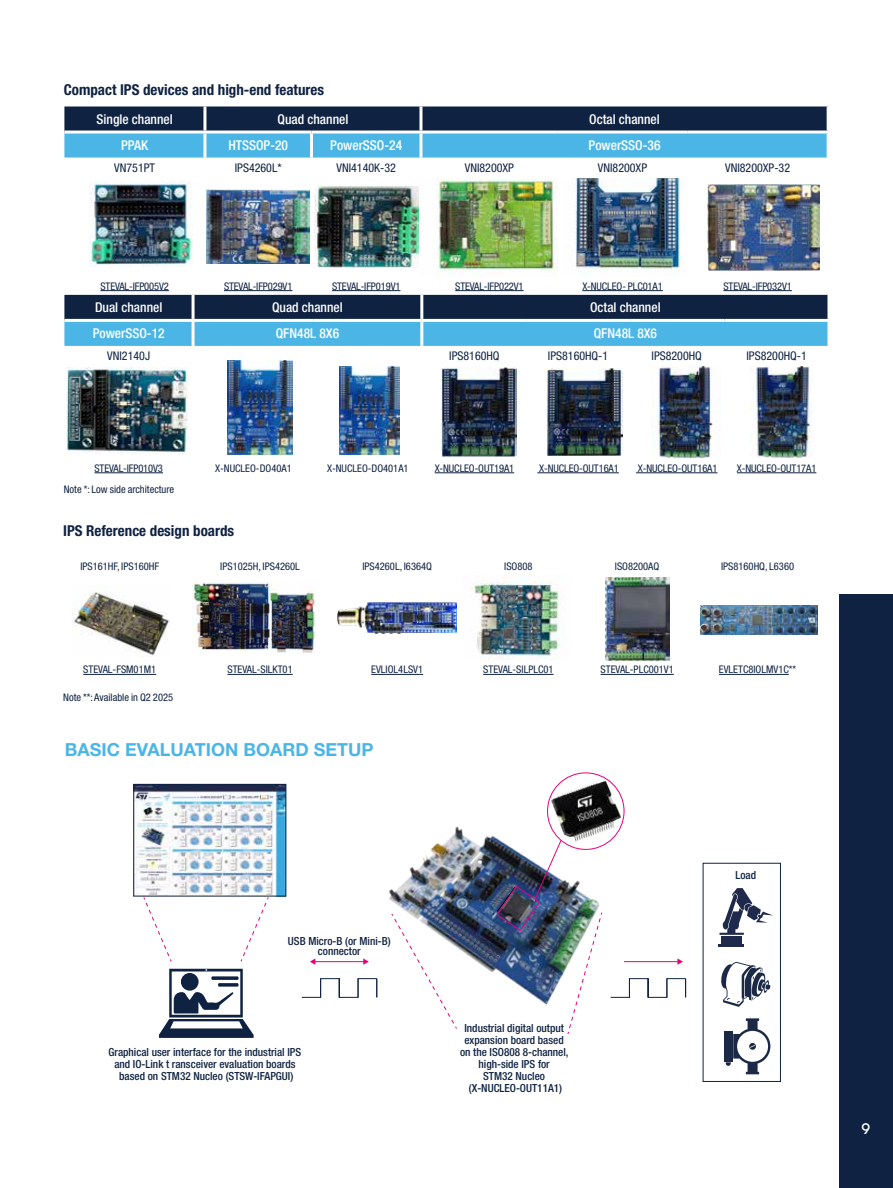
<style>
.page{position:relative;width:893px;height:1188px;background:#fff}
.page>*{position:absolute;margin:0;border:0;box-sizing:border-box;transform-origin:0 0}
.t1{font:700 18px "Helvetica Neue LT Std";color:#4bb6e6}
.t2{font:700 condensed 15px "Helvetica Neue LT Std";color:#0f2241}
.t3{font:500 15px "Lubalin Graph Std";color:#fff}
.t4{font:500 condensed 13.5px "Helvetica Neue LT Std";color:#fff}
.t5{font:condensed 12px "Helvetica Neue LT Std";color:#0f2241}
.t6{font:500 condensed 11.1px/12px "Helvetica Neue LT Std";color:#0f2241;text-align:center}
.t7{font:condensed 10.5px "Helvetica Neue LT Std";color:#0f2241}
</style>
<div class="page">
<div style="left:839px;top:594px;width:54px;height:594px;background:#0f2241"></div>
<img style="left:471px;top:576px;width:89px;height:83px">
<svg style="left:64px;top:107px;width:763px;height:51px;background:#316f95"></svg>
<hr style="left:203px;top:134px;width:3px;height:24px;background:#fff">
<hr style="left:310px;top:134px;width:3px;height:24px;background:#fff">
<hr style="left:419px;top:134px;width:3px;height:24px;background:#fff">
<hr style="left:203px;top:107px;width:3px;height:24px;background:#fff">
<hr style="left:419px;top:107px;width:3px;height:24px;background:#fff">
<hr style="left:64px;top:131px;width:141px;height:3px;background:#fff">
<hr style="left:205px;top:131px;width:106px;height:3px;background:#fff">
<hr style="left:311px;top:131px;width:110px;height:3px;background:#fff">
<hr style="left:421px;top:131px;width:137px;height:3px;background:#fff">
<hr style="left:558px;top:131px;width:129px;height:3px;background:#fff">
<hr style="left:687px;top:131px;width:143px;height:3px;background:#fff">
<img style="left:90px;top:181px;width:102px;height:85px">
<img style="left:207px;top:189px;width:103px;height:75px">
<img style="left:314px;top:186px;width:105px;height:81px">
<img style="left:436px;top:178px;width:122px;height:98px">
<img style="left:572px;top:178px;width:113px;height:97px">
<img style="left:708px;top:184px;width:112px;height:86px">
<hr style="left:100px;top:290px;width:69px;height:1px;background:#0f2241">
<hr style="left:224px;top:290px;width:68px;height:1px;background:#0f2241">
<hr style="left:332px;top:290px;width:68px;height:1px;background:#0f2241">
<hr style="left:455px;top:290px;width:69px;height:1px;background:#0f2241">
<hr style="left:582px;top:290px;width:81px;height:1px;background:#0f2241">
<hr style="left:723px;top:290px;width:69px;height:1px;background:#0f2241">
<svg style="left:64px;top:295px;width:763px;height:51px;background:#2e6c94"></svg>
<hr style="left:192px;top:322px;width:3px;height:24px;background:#fff">
<hr style="left:420px;top:322px;width:3px;height:24px;background:#fff">
<hr style="left:64px;top:319px;width:129px;height:3px;background:#fff">
<hr style="left:193px;top:319px;width:121px;height:3px;background:#fff">
<hr style="left:314px;top:319px;width:108px;height:3px;background:#fff">
<hr style="left:422px;top:319px;width:105px;height:3px;background:#fff">
<hr style="left:527px;top:319px;width:102px;height:3px;background:#fff">
<hr style="left:629px;top:319px;width:95px;height:3px;background:#fff">
<hr style="left:724px;top:319px;width:106px;height:3px;background:#fff">
<hr style="left:192px;top:295px;width:3px;height:24px;background:#fff">
<hr style="left:420px;top:295px;width:3px;height:24px;background:#fff">
<img style="left:67px;top:368px;width:121px;height:85px">
<img style="left:442px;top:368px;width:75px;height:88px">
<img style="left:547px;top:368px;width:75px;height:88px">
<img style="left:652px;top:366px;width:69px;height:92px">
<img style="left:750px;top:366px;width:62px;height:92px">
<hr style="left:95px;top:473px;width:68px;height:1px;background:#0f2241">
<hr style="left:435px;top:473px;width:79px;height:1px;background:#0f2241">
<hr style="left:537px;top:473px;width:82px;height:1px;background:#0f2241">
<hr style="left:636px;top:473px;width:81px;height:1px;background:#0f2241">
<hr style="left:737px;top:473px;width:79px;height:1px;background:#0f2241">
<hr style="left:624px;top:961px;width:54px;height:1px;background:#e6007d">
<svg style="left:677px;top:958px;width:6px;height:7px"></svg>
<hr style="left:314px;top:961px;width:50px;height:1px;background:#e6007d">
<svg style="left:310px;top:958px;width:5px;height:7px"></svg>
<svg style="left:363px;top:958px;width:6px;height:7px"></svg>
<img style="left:389px;top:826px;width:109px;height:146px">
<svg style="left:240px;top:896px;width:29px;height:66px"></svg>
<svg style="left:143px;top:896px;width:29px;height:66px"></svg>
<img style="left:496px;top:839px;width:107px;height:195px">
<svg style="left:391px;top:913px;width:67px;height:116px"></svg>
<img style="left:536px;top:772px;width:89px;height:86px">
<img style="left:135px;top:786px;width:149px;height:108px">
<div style="left:133px;top:784px;width:153px;height:112px;border:1px solid #0f2241"></div>
<div style="left:320px;top:978px;width:20px;height:20px;border:1px solid #0f2241"></div>
<svg style="left:301px;top:978px;width:20px;height:20px"></svg>
<div style="left:339px;top:978px;width:19px;height:20px;border:1px solid #0f2241"></div>
<svg style="left:357px;top:978px;width:21px;height:20px"></svg>
<div style="left:629px;top:978px;width:20px;height:20px;border:1px solid #0f2241"></div>
<svg style="left:610px;top:978px;width:20px;height:20px"></svg>
<div style="left:648px;top:978px;width:19px;height:20px;border:1px solid #0f2241"></div>
<svg style="left:666px;top:978px;width:20px;height:20px"></svg>
<div style="left:703px;top:863px;width:78px;height:219px;border:1px solid #0f2241"></div>
<svg style="left:721px;top:962px;width:49px;height:45px"></svg>
<div style="left:721px;top:936px;width:20px;height:7px;background:#1e294b"></div>
<hr style="left:719px;top:944px;width:25px;height:3px;background:#1e294b">
<svg style="left:719px;top:888px;width:54px;height:47px"></svg>
<svg style="left:726px;top:1018px;width:44px;height:56px"></svg>
<div style="left:724px;top:1031px;width:8px;height:30px;background:#1b2846"></div>
<svg style="left:159px;top:969px;width:95px;height:69px"></svg>
<div style="left:181px;top:973px;width:18px;height:18px;background:#0f2241;border-radius:50%"></div>
<hr style="left:83px;top:674px;width:73px;height:1px;background:#0f2241">
<hr style="left:483px;top:674px;width:71px;height:1px;background:#0f2241">
<hr style="left:227px;top:674px;width:66px;height:1px;background:#0f2241">
<hr style="left:601px;top:674px;width:73px;height:1px;background:#0f2241">
<hr style="left:371px;top:674px;width:52px;height:1px;background:#0f2241">
<hr style="left:719px;top:674px;width:70px;height:1px;background:#0f2241">
<img style="left:228px;top:360px;width:64px;height:95px">
<img style="left:339px;top:367px;width:61px;height:88px">
<img style="left:701px;top:605px;width:116px;height:29px">
<img style="left:337px;top:602px;width:120px;height:32px">
<img style="left:606px;top:578px;width:63px;height:83px">
<img style="left:192px;top:583px;width:123px;height:70px">
<img style="left:72px;top:592px;width:98px;height:64px">
<h2 class="t2" style="left:64px;top:81px;width:262px">Compact IPS devices and high-end features</h2>
<p class="t4" style="left:96px;top:111px;width:78px">Single channel</p>
<p class="t4" style="left:278px;top:111px;width:72px">Quad channel</p>
<p class="t4" style="left:589px;top:111px;width:72px">Octal channel</p>
<p class="t4" style="left:121px;top:137px;width:29px">PPAK</p>
<p class="t4" style="left:228px;top:137px;width:61px">HTSSOP-20</p>
<p class="t4" style="left:330px;top:137px;width:73px">PowerSSO-24</p>
<p class="t4" style="left:589px;top:137px;width:73px">PowerSSO-36</p>
<p class="t5" style="left:114px;top:161px;width:42px">VN751PT</p>
<p class="t5" style="left:235px;top:161px;width:48px">IPS4260L*</p>
<p class="t5" style="left:336px;top:161px;width:61px">VNI4140K-32</p>
<p class="t5" style="left:465px;top:161px;width:51px">VNI8200XP</p>
<p class="t5" style="left:598px;top:161px;width:51px">VNI8200XP</p>
<p class="t5" style="left:725px;top:161px;width:66px">VNI8200XP-32</p>
<p class="t7" style="left:100px;top:280px;width:70px">STEVAL-IFP005V2</p>
<p class="t7" style="left:224px;top:280px;width:70px">STEVAL-IFP029V1</p>
<p class="t7" style="left:332px;top:280px;width:70px">STEVAL-IFP019V1</p>
<p class="t7" style="left:455px;top:280px;width:70px">STEVAL-IFP022V1</p>
<p class="t7" style="left:582px;top:280px;width:82px">X-NUCLEO- PLC01A1</p>
<p class="t7" style="left:723px;top:280px;width:70px">STEVAL-IFP032V1</p>
<p class="t4" style="left:95px;top:300px;width:69px">Dual channel</p>
<p class="t4" style="left:272px;top:300px;width:72px">Quad channel</p>
<p class="t4" style="left:590px;top:300px;width:72px">Octal channel</p>
<p class="t4" style="left:93px;top:325px;width:73px">PowerSSO-12</p>
<p class="t4" style="left:276px;top:325px;width:65px">QFN48L 8X6</p>
<p class="t4" style="left:594px;top:325px;width:65px">QFN48L 8X6</p>
<p class="t5" style="left:107px;top:349px;width:44px">VNI2140J</p>
<p class="t5" style="left:449px;top:349px;width:52px">IPS8160HQ</p>
<p class="t5" style="left:548px;top:349px;width:62px">IPS8160HQ-1</p>
<p class="t5" style="left:652px;top:349px;width:52px">IPS8200HQ</p>
<p class="t5" style="left:746px;top:349px;width:62px">IPS8200HQ-1</p>
<p class="t7" style="left:95px;top:462px;width:70px">STEVAL-IFP010V3</p>
<p class="t7" style="left:215px;top:462px;width:78px">X-NUCLEO-DO40A1</p>
<p class="t7" style="left:327px;top:462px;width:83px">X-NUCLEO-DO401A1</p>
<p class="t7" style="left:435px;top:462px;width:81px">X-NUCLEO-OUT19A1</p>
<p class="t7" style="left:539px;top:462px;width:81px">X-NUCLEO-OUT16A1</p>
<p class="t7" style="left:638px;top:462px;width:81px">X-NUCLEO-OUT16A1</p>
<p class="t7" style="left:737px;top:462px;width:81px">X-NUCLEO-OUT17A1</p>
<p class="t7" style="left:64px;top:483px;width:112px">Note *: Low side architecture</p>
<h2 class="t2" style="left:63px;top:522px;width:173px">IPS Reference design boards</h2>
<p class="t7" style="left:80px;top:560px;width:80px">IPS161HF, IPS160HF</p>
<p class="t7" style="left:220px;top:560px;width:81px">IPS1025H, IPS4260L</p>
<p class="t7" style="left:362px;top:560px;width:71px">IPS4260L, l6364Q</p>
<p class="t7" style="left:504px;top:560px;width:30px">ISO808</p>
<p class="t7" style="left:615px;top:560px;width:46px">ISO8200AQ</p>
<p class="t7" style="left:721px;top:560px;width:75px">IPS8160HQ, L6360</p>
<p class="t7" style="left:83px;top:664px;width:74px">STEVAL-FSM01M1</p>
<p class="t7" style="left:227px;top:664px;width:67px">STEVAL-SILKT01</p>
<p class="t7" style="left:371px;top:664px;width:53px">EVLIOL4LSV1</p>
<p class="t7" style="left:483px;top:664px;width:72px">STEVAL-SILPLC01</p>
<p class="t7" style="left:601px;top:664px;width:75px">STEVAL-PLC001V1</p>
<p class="t7" style="left:719px;top:664px;width:79px">EVLETC8IOLMV1C**</p>
<p class="t7" style="left:63px;top:691px;width:111px">Note **: Available in Q2 2025</p>
<h1 class="t1" style="left:65px;top:738px;width:310px">BASIC EVALUATION BOARD SETUP</h1>
<p class="t6" style="left:288px;top:936px;width:104px;line-height:10.4px">USB Micro-B (or Mini-B) connector</p>
<p class="t6" style="left:109px;top:1046px;width:194px">Graphical user interface for the industrial IPS and IO-Link t ransceiver evaluation boards based on STM32 Nucleo (STSW-IFAPGUI)</p>
<p class="t6" style="left:460px;top:1022px;width:110px">Industrial digital output expansion board based on the ISO808 8-channel, high-side IPS for<br>STM32 Nucleo (X-NUCLEO-OUT11A1)</p>
<p class="t6" style="left:735px;top:869px;width:22px">Load</p>
<h2 class="t3" style="left:861px;top:1119px;width:10px">9</h2>
</div>
